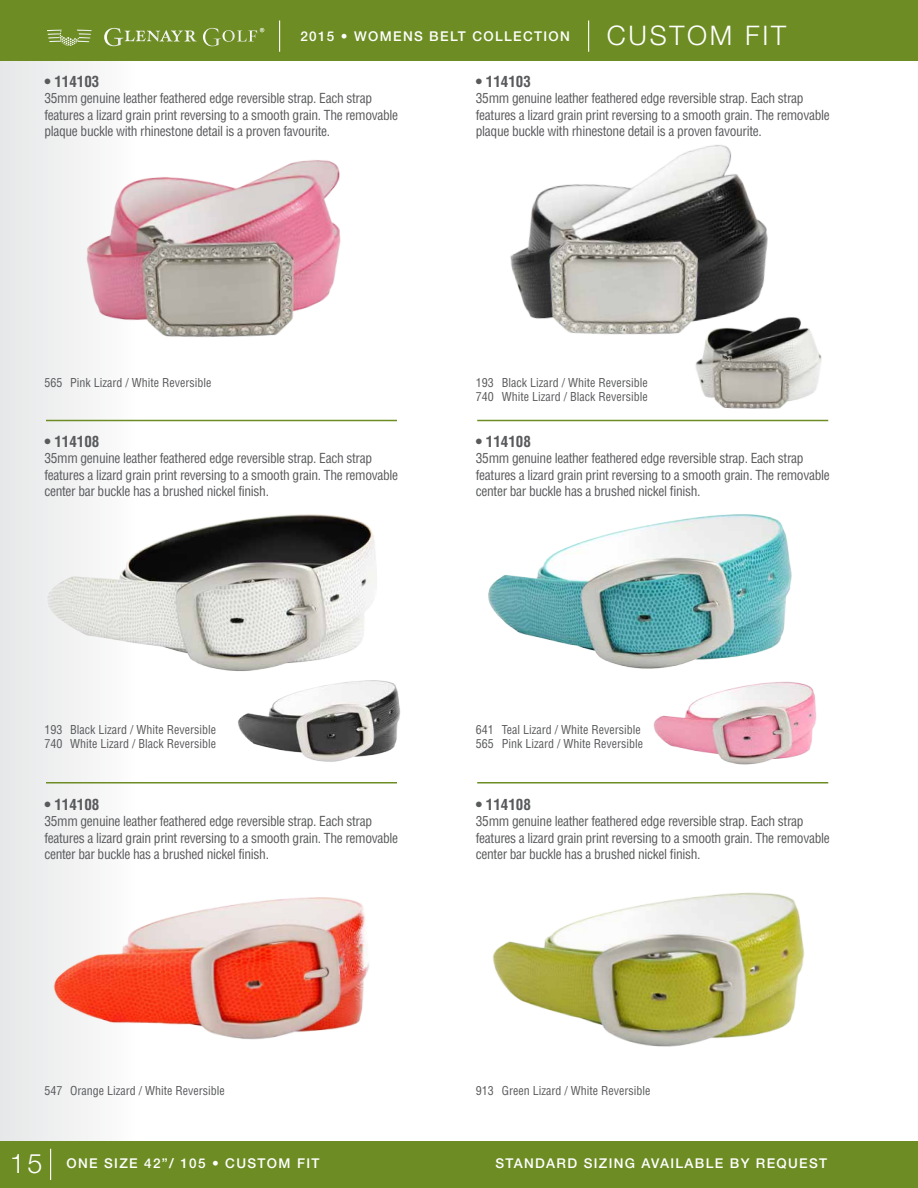
<style>
.page{position:relative;width:918px;height:1188px;background:#fff}
.page>*{position:absolute;margin:0;border:0;box-sizing:border-box;transform-origin:0 0}
.t1{font:300 27px "Helvetica Neue";letter-spacing:.1em;color:#fff}
.t2{font:700 condensed 15px "Helvetica";color:#595a5c}
.t3{font:condensed 13.5px/16.2px "Helvetica";letter-spacing:-.025em;color:#595a5c}
.t4{font:500 13.5px "Helvetica Neue";letter-spacing:.1em;color:#fff}
.t5{font:condensed 12px/14.4px "Helvetica";color:#595a5c}
</style>
<div class="page">
<div style="left:0;top:57px;width:136px;height:1091px;background:linear-gradient(to right,#e6e7e7,#fbfcfb)"></div>
<div style="left:0;top:1142px;width:918px;height:46px;background:#6d8d24"></div>
<div style="left:0;top:0;width:918px;height:60px;background:#6d8d24"></div>
<hr style="left:279px;top:21px;width:1px;height:31px;background:#fff">
<hr style="left:50px;top:1149px;width:1px;height:31px;background:#fff">
<hr style="left:588px;top:21px;width:1px;height:31px;background:#fff">
<svg style="left:47px;top:29px;width:45px;height:17px"></svg>
<svg style="left:104px;top:28px;width:93px;height:18px"></svg>
<svg style="left:203px;top:28px;width:61px;height:18px"></svg>
<img style="left:492px;top:892px;width:313px;height:155px">
<img style="left:43px;top:868px;width:326px;height:191px">
<img style="left:488px;top:514px;width:304px;height:155px">
<img style="left:650px;top:665px;width:167px;height:100px">
<img style="left:31px;top:491px;width:346px;height:206px">
<img style="left:233px;top:667px;width:168px;height:95px">
<img style="left:53px;top:140px;width:288px;height:208px">
<img style="left:510px;top:145px;width:258px;height:190px">
<hr style="left:46px;top:420px;width:351px;height:1px;background:#6d8d24">
<hr style="left:477px;top:420px;width:351px;height:1px;background:#6d8d24">
<hr style="left:46px;top:782px;width:351px;height:2px;background:#6d8d24">
<hr style="left:477px;top:782px;width:351px;height:2px;background:#6d8d24">
<img style="left:674px;top:306px;width:155px;height:115px">
<p class="t4" style="left:300px;top:28px;width:271px">2015 • WOMENS BELT COLLECTION</p>
<h1 class="t1" style="left:607px;top:19px;width:181px">CUSTOM FIT</h1>
<p class="t2" style="left:44px;top:72px;width:57px">• 114103</p>
<p class="t3" style="left:44px;top:90px;width:355px">35mm genuine leather feathered edge reversible strap. Each strap features a lizard grain print reversing to a smooth grain. The removable plaque buckle with rhinestone detail is a proven favourite.</p>
<p class="t2" style="left:476px;top:72px;width:57px">• 114103</p>
<p class="t3" style="left:476px;top:90px;width:355px">35mm genuine leather feathered edge reversible strap. Each strap features a lizard grain print reversing to a smooth grain. The removable plaque buckle with rhinestone detail is a proven favourite.</p>
<p class="t5" style="left:44px;top:375px;width:169px">565 Pink Lizard / White Reversible</p>
<p class="t2" style="left:44px;top:432px;width:57px">• 114108</p>
<p class="t3" style="left:44px;top:450px;width:355px">35mm genuine leather feathered edge reversible strap. Each strap features a lizard grain print reversing to a smooth grain. The removable center bar buckle has a brushed nickel finish.</p>
<p class="t5" style="left:476px;top:375px;width:173px">193 Black Lizard / White Reversible<br>740 White Lizard / Black Reversible</p>
<p class="t2" style="left:476px;top:432px;width:57px">• 114108</p>
<p class="t3" style="left:476px;top:450px;width:355px">35mm genuine leather feathered edge reversible strap. Each strap features a lizard grain print reversing to a smooth grain. The removable center bar buckle has a brushed nickel finish.</p>
<p class="t5" style="left:44px;top:722px;width:173px">193 Black Lizard / White Reversible<br>740 White Lizard / Black Reversible</p>
<p class="t2" style="left:44px;top:795px;width:57px">• 114108</p>
<p class="t3" style="left:44px;top:813px;width:355px">35mm genuine leather feathered edge reversible strap. Each strap features a lizard grain print reversing to a smooth grain. The removable center bar buckle has a brushed nickel finish.</p>
<p class="t5" style="left:476px;top:722px;width:169px">641 Teal Lizard / White Reversible<br>565 Pink Lizard / White Reversible</p>
<p class="t2" style="left:476px;top:795px;width:57px">• 114108</p>
<p class="t3" style="left:476px;top:813px;width:355px">35mm genuine leather feathered edge reversible strap. Each strap features a lizard grain print reversing to a smooth grain. The removable center bar buckle has a brushed nickel finish.</p>
<p class="t5" style="left:44px;top:1083px;width:182px">547 Orange Lizard / White Reversible</p>
<p class="t5" style="left:476px;top:1083px;width:176px">913 Green Lizard / White Reversible</p>
<h1 class="t1" style="left:10px;top:1147px;width:34px">15</h1>
<p class="t4" style="left:67px;top:1155px;width:254px">ONE SIZE 42”/ 105 • CUSTOM FIT</p>
<p class="t4" style="left:496px;top:1155px;width:333px">STANDARD SIZING AVAILABLE BY REQUEST</p>
</div>
